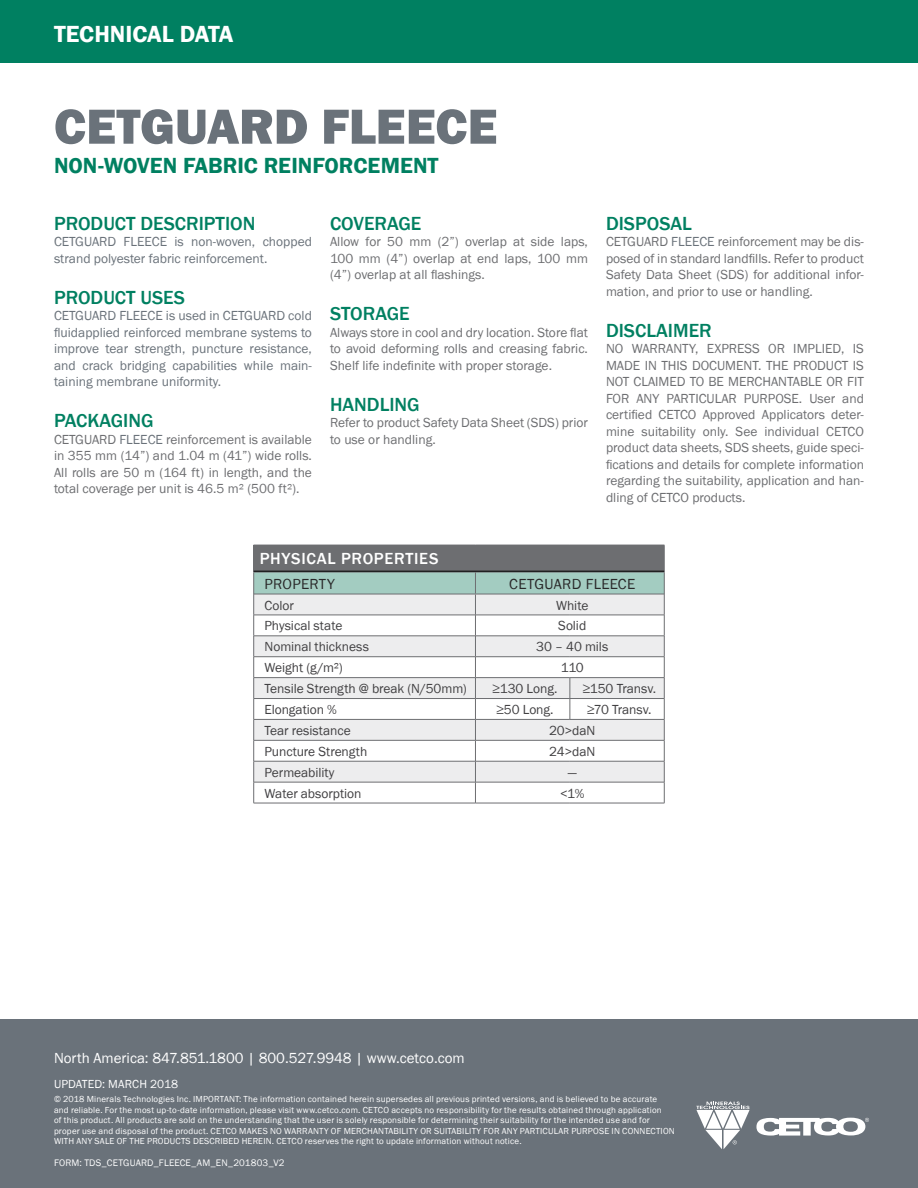
<style>
.page{position:relative;width:918px;height:1188px;background:#fff}
.page>*{position:absolute;margin:0;border:0;box-sizing:border-box;transform-origin:0 0}
.t1{font:800 51px "Franklin Gothic";letter-spacing:-.005em;color:#6a727a}
.t2{font:600 24px "Franklin Gothic";color:#fff}
.t3{font:600 22.5px "Franklin Gothic";color:#008061}
.t4{font:500 19.5px "Franklin Gothic";color:#008061}
.t5{font:500 16.5px "Franklin Gothic";letter-spacing:.04em;color:#fff}
.t6{font:15px "Franklin Gothic";color:#fff}
.t7{font:15px "Franklin Gothic";letter-spacing:.02em;color:#292829}
.t8{font:13.5px/16.5px "Franklin Gothic";color:#6d6e71;text-align:justify}
.t9{font:13.5px/16.5px "Franklin Gothic";color:#6a727a}
.t10{font:13.5px "Franklin Gothic";letter-spacing:-.005em;color:#414042}
.t11{font:12px "Franklin Gothic";letter-spacing:.005em;color:#fff}
.t12{font:9.75px "Franklin Gothic";letter-spacing:.015em;color:#fff}
.t13{font:9px/10.5px "Franklin Gothic";letter-spacing:.02em;color:#fff}
.s1{color:#6a727a}
</style>
<div class="page">
<div style="left:0;top:0;width:918px;height:63px;background:#008061"></div>
<div style="left:0;top:1019px;width:918px;height:169px;background:#6a727a"></div>
<svg style="left:756px;top:1118px;width:113px;height:18px"></svg>
<svg style="left:696px;top:1102px;width:54px;height:47px"></svg>
<hr style="left:254px;top:803px;width:221px;height:1px;background:#6d6e71">
<hr style="left:475px;top:803px;width:95px;height:1px;background:#6d6e71">
<hr style="left:570px;top:803px;width:94px;height:1px;background:#6d6e71">
<svg style="left:253px;top:545px;width:412px;height:258px"></svg>
<hr style="left:570px;top:782px;width:94px;height:1px;background:#6d6e71">
<hr style="left:254px;top:594px;width:221px;height:1px;background:#6d6e71">
<hr style="left:475px;top:594px;width:95px;height:1px;background:#6d6e71">
<hr style="left:570px;top:594px;width:94px;height:1px;background:#6d6e71">
<hr style="left:254px;top:636px;width:221px;height:1px;background:#6d6e71">
<hr style="left:475px;top:636px;width:95px;height:1px;background:#6d6e71">
<hr style="left:570px;top:636px;width:94px;height:1px;background:#6d6e71">
<hr style="left:254px;top:677px;width:221px;height:1px;background:#6d6e71">
<hr style="left:475px;top:677px;width:95px;height:1px;background:#6d6e71">
<hr style="left:570px;top:677px;width:94px;height:1px;background:#6d6e71">
<hr style="left:254px;top:719px;width:221px;height:1px;background:#6d6e71">
<hr style="left:475px;top:719px;width:95px;height:1px;background:#6d6e71">
<hr style="left:570px;top:719px;width:94px;height:1px;background:#6d6e71">
<hr style="left:254px;top:761px;width:221px;height:1px;background:#6d6e71">
<hr style="left:475px;top:761px;width:95px;height:1px;background:#6d6e71">
<hr style="left:570px;top:761px;width:94px;height:1px;background:#6d6e71">
<hr style="left:254px;top:571px;width:410px;height:1px;background:#000">
<h2 class="t2" style="left:54px;top:19px;width:181px">TECHNICAL DATA</h2>
<h1 class="t1" style="left:54px;top:94px;width:445px">CETGUARD FLEECE</h1>
<h3 class="t3" style="left:54px;top:152px;width:386px">NON-WOVEN FABRIC REINFORCEMENT</h3>
<h3 class="t4" style="left:54px;top:211px;width:203px">PRODUCT DESCRIPTION</h3>
<p class="t9" style="left:54px;top:234px;width:260px">CETGUARD FLEECE is non-woven, chopped strand polyester fabric reinforcement.</p>
<h3 class="t4" style="left:54px;top:285px;width:132px">PRODUCT USES</h3>
<p class="t9" style="left:54px;top:308px;width:260px;text-align:justify">CETGUARD FLEECE is used in CETGUARD cold fluidapplied reinforced membrane systems to improve tear strength, puncture resistance, and crack bridging capabilities while main&shy;taining membrane uniformity.</p>
<h3 class="t4" style="left:54px;top:409px;width:101px">PACKAGING</h3>
<p class="t8" style="left:54px;top:431px;width:260px">CETGUARD <span class="s1">FLEECE</span> reinforcement is available in 355 mm (14”) and 1.04 m (41”) wide rolls.<br>All rolls are 50 m (164 ft) in length, and the total coverage per unit is 46.5 m² (500 ft²).</p>
<h3 class="t4" style="left:330px;top:211px;width:93px">COVERAGE</h3>
<p class="t8" style="left:330px;top:234px;width:260px">Allow for 50 mm (2”) overlap at side laps, 100 mm (4”) overlap at end laps, 100 mm (4”) overlap at all flashings.</p>
<h3 class="t4" style="left:330px;top:302px;width:81px">STORAGE</h3>
<p class="t8" style="left:330px;top:324px;width:260px">Always store in cool and dry location. Store flat to avoid deforming rolls and creasing fabric.<br>Shelf life indefinite with proper storage.</p>
<h3 class="t4" style="left:330px;top:392px;width:91px">HANDLING</h3>
<p class="t8" style="left:330px;top:415px;width:260px">Refer to product Safety Data Sheet (SDS) prior to use or handling.</p>
<h3 class="t4" style="left:606px;top:211px;width:87px">DISPOSAL</h3>
<p class="t8" style="left:606px;top:234px;width:260px">CETGUARD <span class="s1">FLEECE</span> reinforcement may be dis&shy;posed of in standard landfills. Refer to product Safety Data Sheet (SDS) for additional infor&shy;mation, and prior to use or handling.</p>
<h3 class="t4" style="left:606px;top:318px;width:107px">DISCLAIMER</h3>
<p class="t8" style="left:606px;top:341px;width:260px">NO WARRANTY, EXPRESS OR IMPLIED, IS MADE IN THIS DOCUMENT. THE PRODUCT IS NOT CLAIMED TO BE MERCHANTABLE OR FIT FOR ANY PARTICULAR PURPOSE. User and certified CETCO Approved Applicators deter&shy;mine suitability only. See individual CETCO product data sheets, SDS sheets, guide speci&shy;fications and details for complete information regarding the suitability, application and han&shy;dling of CETCO products.</p>
<p class="t5" style="left:260px;top:549px;width:180px">PHYSICAL PROPERTIES</p>
<p class="t7" style="left:265px;top:574px;width:72px">PROPERTY</p>
<p class="t7" style="left:509px;top:574px;width:128px">CETGUARD FLEECE</p>
<p class="t10" style="left:265px;top:597px;width:31px">Color</p>
<p class="t10" style="left:556px;top:597px;width:34px">White</p>
<p class="t10" style="left:265px;top:618px;width:79px">Physical state</p>
<p class="t10" style="left:558px;top:618px;width:29px">Solid</p>
<p class="t10" style="left:265px;top:638px;width:106px">Nominal thickness</p>
<p class="t10" style="left:536px;top:638px;width:74px">30 – 40 mils</p>
<p class="t10" style="left:265px;top:659px;width:80px">Weight (g/m²)</p>
<p class="t10" style="left:561px;top:659px;width:25px">110</p>
<p class="t10" style="left:265px;top:680px;width:204px">Tensile Strength @ break (N/50mm)</p>
<p class="t10" style="left:493px;top:680px;width:66px">≥130 Long.</p>
<p class="t10" style="left:583px;top:680px;width:75px">≥150 Transv.</p>
<p class="t10" style="left:265px;top:701px;width:74px">Elongation %</p>
<p class="t10" style="left:497px;top:701px;width:59px">≥50 Long.</p>
<p class="t10" style="left:587px;top:701px;width:66px">≥70 Transv.</p>
<p class="t10" style="left:265px;top:722px;width:88px">Tear resistance</p>
<p class="t10" style="left:549px;top:722px;width:48px">20&gt;daN</p>
<p class="t10" style="left:265px;top:743px;width:104px">Puncture Strength</p>
<p class="t10" style="left:549px;top:743px;width:48px">24&gt;daN</p>
<p class="t10" style="left:265px;top:764px;width:72px">Permeability</p>
<p class="t10" style="left:568px;top:764px;width:11px">—</p>
<p class="t10" style="left:265px;top:785px;width:99px">Water absorption</p>
<p class="t10" style="left:560px;top:785px;width:26px">&lt;1%</p>
<p class="t6" style="left:54px;top:1049px;width:412px">North America: 847.851.1800 | 800.527.9948 | www.cetco.com</p>
<p class="t13" style="left:54px;top:1094px;width:622px">© 2018 Minerals Technologies Inc. IMPORTANT: The information contained herein supersedes all previous printed versions, and is believed to be accurate<br>and reliable. For the most up-to-date information, please visit www.cetco.com. CETCO accepts no responsibility for the results obtained through application<br>of this product. All products are sold on the understanding that the user is solely responsible for determining their suitability for the intended use and for proper use and disposal of the product. CETCO MAKES NO WARRANTY OF MERCHANTABILITY OR SUITABILITY FOR ANY PARTICULAR PURPOSE IN CONNECTION WITH ANY SALE OF THE PRODUCTS DESCRIBED HEREIN. CETCO reserves the right to update information without notice.</p>
<p class="t11" style="left:54px;top:1076px;width:126px">UPDATED: MARCH 2018</p>
<p class="t12" style="left:54px;top:1157px;width:232px">FORM: TDS_CETGUARD_FLEECE_AM_EN_201803_V2</p>
</div>
